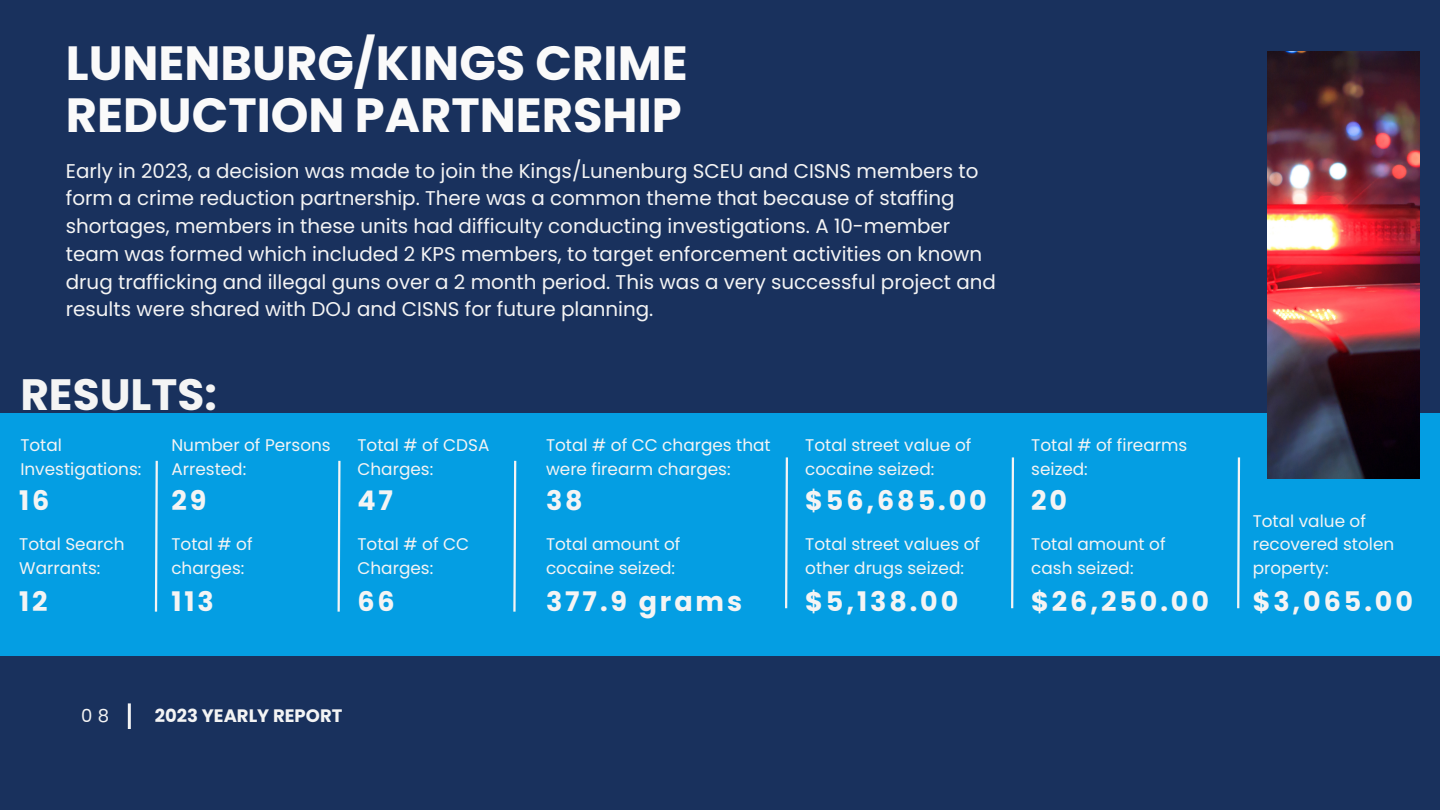
<style>
.page{position:relative;width:1440px;height:810px;background:#19315d}
.page>*{position:absolute;margin:0;border:0;box-sizing:border-box;transform-origin:0 0}
.t1{font:700 48px/52.5px "Poppins";color:#fafafa}
.t2{font:700 43.9px "Poppins";color:#f4f4f4}
.t3{font:700 27px "Poppins";letter-spacing:.11em;color:#f4f4f4}
.t4{font:19.9px/27.8px "Poppins";color:#f4f4f4}
.t5{font:700 18px "Poppins";color:#f4f4f4}
.t6{font:18px "Poppins";color:#f4f4f4}
.t7{font:16.9px "Poppins";color:#f4f4f4}
</style>
<div class="page">
<div style="left:0;top:413px;width:1440px;height:243px;background:#049ee3"></div>
<img style="left:1268px;top:51px;width:151px;height:428px">
<hr style="left:128px;top:703px;width:3px;height:26px;background:#f4f4f4">
<svg style="left:154px;top:460px;width:4px;height:152px"></svg>
<svg style="left:337px;top:460px;width:4px;height:152px"></svg>
<svg style="left:513px;top:460px;width:4px;height:152px"></svg>
<svg style="left:785px;top:457px;width:3px;height:152px"></svg>
<svg style="left:1011px;top:457px;width:4px;height:152px"></svg>
<svg style="left:1237px;top:457px;width:4px;height:152px"></svg>
<p class="t1" style="left:66px;top:37px;width:623px">LUNENBURG/KINGS CRIME<br>REDUCTION PARTNERSHIP</p>
<h5 class="t4" style="left:66px;top:157px;width:932px">Early in 2023, a decision was made to join the Kings/Lunenburg SCEU and CISNS members to form a crime reduction partnership. There was a common theme that because of staffing shortages, members in these units had difficulty conducting investigations. A 10-member team was formed which included 2 KPS members, to target enforcement activities on known drug trafficking and illegal guns over a 2 month period. This was a very successful project and results were shared with DOJ and CISNS for future planning.</h5>
<p class="t2" style="left:20px;top:364px;width:198px">RESULTS:</p>
<p class="t7" style="left:20px;top:434px;width:43px">Total</p>
<p class="t7" style="left:20px;top:457px;width:123px">Investigations:</p>
<p class="t7" style="left:171px;top:434px;width:161px">Number of Persons</p>
<p class="t7" style="left:171px;top:457px;width:76px">Arrested:</p>
<h1 class="t3" style="left:19px;top:482px;width:32px">16</h1>
<p class="t3" style="left:171px;top:482px;width:36px">29</p>
<p class="t7" style="left:19px;top:533px;width:107px">Total Search</p>
<p class="t7" style="left:19px;top:556px;width:83px">Warrants:</p>
<p class="t7" style="left:171px;top:533px;width:83px">Total # of</p>
<p class="t7" style="left:171px;top:556px;width:75px">charges:</p>
<p class="t3" style="left:19px;top:582px;width:30px">12</p>
<p class="t3" style="left:171px;top:582px;width:44px">113</p>
<p class="t7" style="left:357px;top:434px;width:133px">Total # of CDSA</p>
<p class="t7" style="left:357px;top:457px;width:77px">Charges:</p>
<p class="t3" style="left:357px;top:482px;width:37px">47</p>
<p class="t7" style="left:357px;top:533px;width:113px">Total # of CC</p>
<p class="t7" style="left:357px;top:556px;width:77px">Charges:</p>
<p class="t3" style="left:357px;top:582px;width:39px">66</p>
<p class="t6" style="left:81px;top:703px;width:30px">0 8</p>
<p class="t5" style="left:155px;top:703px;width:189px">2023 YEARLY REPORT</p>
<p class="t7" style="left:546px;top:434px;width:226px">Total # of CC charges that</p>
<h2 class="t7" style="left:546px;top:457px;width:186px">were firearm charges:</h2>
<p class="t3" style="left:546px;top:482px;width:38px">38</p>
<h3 class="t7" style="left:546px;top:533px;width:136px">Total amount of</h3>
<p class="t7" style="left:546px;top:556px;width:131px">cocaine seized:</p>
<p class="t3" style="left:546px;top:582px;width:198px">377.9 grams</p>
<p class="t7" style="left:805px;top:434px;width:168px">Total street value of</p>
<p class="t7" style="left:805px;top:457px;width:131px">cocaine seized:</p>
<h2 class="t3" style="left:805px;top:482px;width:183px">$56,685.00</h2>
<p class="t7" style="left:805px;top:533px;width:176px">Total street values of</p>
<p class="t7" style="left:805px;top:556px;width:160px">other drugs seized:</p>
<p class="t3" style="left:805px;top:582px;width:155px">$5,138.00</p>
<p class="t7" style="left:1031px;top:434px;width:158px">Total # of firearms</p>
<p class="t7" style="left:1031px;top:457px;width:58px">seized:</p>
<p class="t3" style="left:1031px;top:482px;width:37px">20</p>
<p class="t7" style="left:1031px;top:533px;width:136px">Total amount of</p>
<p class="t7" style="left:1031px;top:556px;width:104px">cash seized:</p>
<h2 class="t3" style="left:1031px;top:582px;width:179px">$26,250.00</h2>
<h2 class="t7" style="left:1253px;top:509px;width:115px">Total value of</h2>
<h2 class="t7" style="left:1253px;top:533px;width:143px">recovered stolen</h2>
<p class="t7" style="left:1253px;top:556px;width:77px">property:</p>
<h4 class="t3" style="left:1253px;top:582px;width:162px">$3,065.00</h4>
</div>
